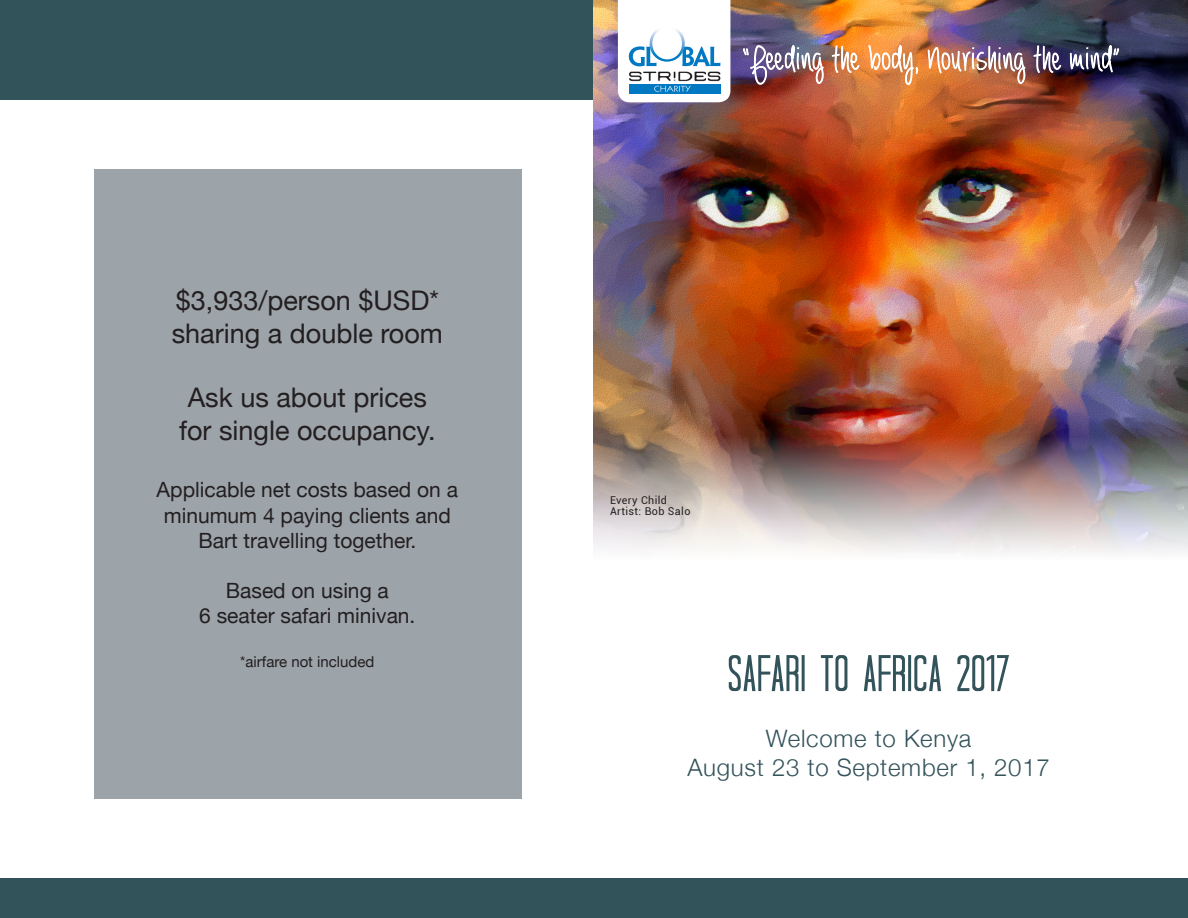
<style>
.page{position:relative;width:1188px;height:918px;background:#fff}
.page>*{position:absolute;margin:0;border:0;box-sizing:border-box;transform-origin:0 0}
.t1{font:condensed 51.45px "Tall Dark And Handsome";letter-spacing:.03em;color:#33535b}
.t2{font:27px "Helvetica Neue";color:#231f20}
.t3{font:300 24px "Helvetica Neue";letter-spacing:.03em;color:#33535b}
.t4{font:21px "Helvetica Neue";color:#231f20}
.t5{font:15px "Helvetica Neue";color:#231f20}
.t6{font:10.8px "Roboto";letter-spacing:.035em;color:#231f20}
</style>
<div class="page">
<div style="left:0;top:0;width:1188px;height:99px;background:#33535b"></div>
<img style="left:593px;top:0;width:595px;height:552px">
<svg style="left:618px;top:0;width:112px;height:102px;background:#d3e4ef"></svg>
<img style="left:743px;top:23px;width:81px;height:109px">
<svg style="left:831px;top:45px;width:29px;height:29px"></svg>
<svg style="left:867px;top:36px;width:52px;height:70px;background:#e69558"></svg>
<img style="left:927px;top:18px;width:99px;height:67px">
<svg style="left:1033px;top:45px;width:29px;height:29px"></svg>
<svg style="left:1069px;top:36px;width:51px;height:48px;background:#48465d"></svg>
<div style="left:0;top:878px;width:1188px;height:40px;background:#33535b"></div>
<div style="left:94px;top:169px;width:428px;height:629px;background:#9ca3a9"></div>
<p class="t2" style="left:176px;top:281px;width:265px">$3,933/person $USD*</p>
<p class="t2" style="left:172px;top:313px;width:273px">sharing a double room</p>
<p class="t2" style="left:188px;top:378px;width:241px">Ask us about prices</p>
<p class="t2" style="left:179px;top:411px;width:258px">for single occupancy.</p>
<p class="t4" style="left:157px;top:475px;width:303px">Applicable net costs based on a</p>
<p class="t4" style="left:164px;top:500px;width:289px">minumum 4 paying clients and</p>
<p class="t4" style="left:198px;top:525px;width:219px">Bart travelling together.</p>
<p class="t4" style="left:226px;top:575px;width:164px">Based on using a</p>
<p class="t4" style="left:199px;top:601px;width:218px">6 seater safari minivan.</p>
<p class="t5" style="left:240px;top:650px;width:136px">*airfare not included</p>
<p class="t6" style="left:610px;top:492px;width:58px">Every Child</p>
<p class="t6" style="left:610px;top:504px;width:82px">Artist: Bob Salo</p>
<p class="t1" style="left:728px;top:643px;width:283px">SAFARI TO AFRICA 2017</p>
<p class="t3" style="left:766px;top:720px;width:207px">Welcome to Kenya</p>
<p class="t3" style="left:687px;top:748px;width:364px">August 23 to September 1, 2017</p>
</div>
